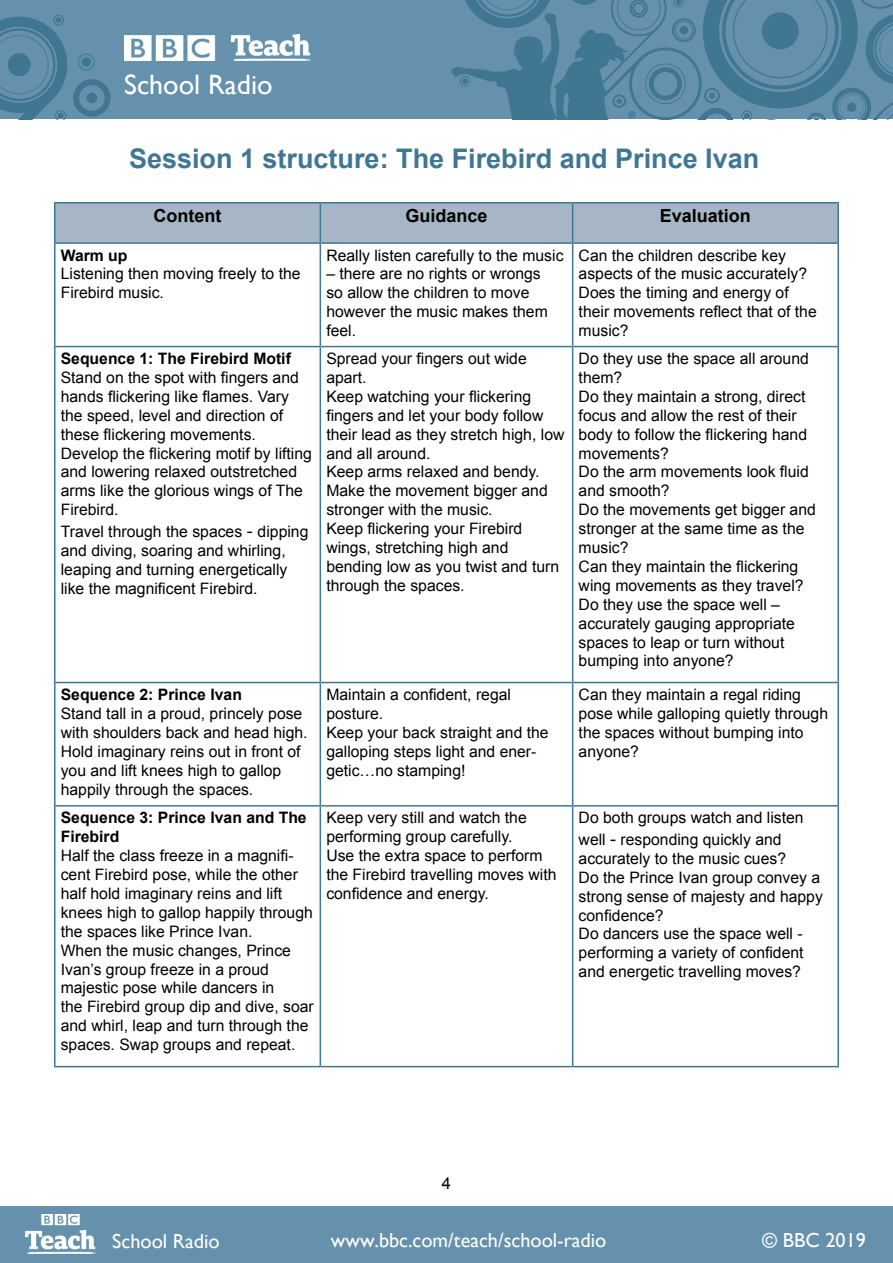
<style>
.page{position:relative;width:893px;height:1263px;background:#fff}
.page>*{position:absolute;margin:0;border:0;box-sizing:border-box;transform-origin:0 0}
.t1{font:28.05px "Gill Sans";color:#fff}
.t2{font:700 27px "Arial";color:#3f7693}
.t3{font:20.25px "Gill Sans";color:#fff}
.t4{font:700 18px "Arial";color:#000}
.t5{font:16.5px "Arial";color:#000}
.t6{font:15.75px/18.9px "Arial";color:#000}
.t7{font:700 15.75px/18.9px "Arial";color:#000}
.s1{font-size:18px}
</style>
<div class="page">
<div style="left:0;top:1207px;width:893px;height:56px;background:#6591ad"></div>
<div style="left:0;top:0;width:893px;height:119px;background:#6591ad"></div>
<svg style="left:310px;top:0;width:583px;height:120px"></svg>
<svg style="left:0;top:15px;width:111px;height:104px"></svg>
<img style="left:25px;top:1214px;width:70px;height:39px">
<img style="left:125px;top:34px;width:185px;height:27px">
<div style="left:56px;top:203px;width:781px;height:39px;background:#a7b6c6"></div>
<hr style="left:54px;top:202px;width:266px;height:1px;background:#3f7693">
<hr style="left:54px;top:203px;width:2px;height:39px;background:#3f7693">
<hr style="left:320px;top:202px;width:253px;height:1px;background:#3f7693">
<hr style="left:320px;top:203px;width:1px;height:39px;background:#3f7693">
<hr style="left:573px;top:202px;width:266px;height:1px;background:#3f7693">
<hr style="left:572px;top:203px;width:1px;height:39px;background:#3f7693">
<hr style="left:837px;top:203px;width:2px;height:39px;background:#3f7693">
<hr style="left:54px;top:242px;width:266px;height:2px;background:#3f7693">
<hr style="left:54px;top:244px;width:2px;height:102px;background:#3f7693">
<hr style="left:320px;top:242px;width:253px;height:2px;background:#3f7693">
<hr style="left:320px;top:244px;width:1px;height:102px;background:#3f7693">
<hr style="left:573px;top:242px;width:266px;height:2px;background:#3f7693">
<hr style="left:572px;top:244px;width:1px;height:102px;background:#3f7693">
<hr style="left:837px;top:244px;width:2px;height:102px;background:#3f7693">
<hr style="left:54px;top:346px;width:266px;height:1px;background:#3f7693">
<hr style="left:54px;top:347px;width:2px;height:335px;background:#3f7693">
<hr style="left:320px;top:346px;width:253px;height:1px;background:#3f7693">
<hr style="left:320px;top:347px;width:1px;height:335px;background:#3f7693">
<hr style="left:573px;top:346px;width:266px;height:1px;background:#3f7693">
<hr style="left:572px;top:347px;width:1px;height:335px;background:#3f7693">
<hr style="left:837px;top:347px;width:2px;height:335px;background:#3f7693">
<hr style="left:54px;top:682px;width:266px;height:1px;background:#3f7693">
<hr style="left:54px;top:683px;width:2px;height:122px;background:#3f7693">
<hr style="left:320px;top:682px;width:253px;height:1px;background:#3f7693">
<hr style="left:320px;top:683px;width:1px;height:122px;background:#3f7693">
<hr style="left:573px;top:682px;width:266px;height:1px;background:#3f7693">
<hr style="left:572px;top:683px;width:1px;height:122px;background:#3f7693">
<hr style="left:837px;top:683px;width:2px;height:122px;background:#3f7693">
<hr style="left:54px;top:805px;width:266px;height:1px;background:#3f7693">
<hr style="left:54px;top:806px;width:2px;height:260px;background:#3f7693">
<hr style="left:320px;top:805px;width:253px;height:1px;background:#3f7693">
<hr style="left:320px;top:806px;width:1px;height:260px;background:#3f7693">
<hr style="left:573px;top:805px;width:266px;height:1px;background:#3f7693">
<hr style="left:572px;top:806px;width:1px;height:260px;background:#3f7693">
<hr style="left:837px;top:806px;width:2px;height:260px;background:#3f7693">
<hr style="left:54px;top:1066px;width:266px;height:1px;background:#3f7693">
<hr style="left:320px;top:1066px;width:253px;height:1px;background:#3f7693">
<hr style="left:573px;top:1066px;width:266px;height:1px;background:#3f7693">
<h1 class="t1" style="left:124px;top:68px;width:150px">School Radio</h1>
<h2 class="t2" style="left:129px;top:141px;width:632px">Session 1 structure: The Firebird and Prince Ivan</h2>
<p class="t4" style="left:154px;top:204px;width:69px">Content</p>
<p class="t4" style="left:405px;top:204px;width:84px">Guidance</p>
<p class="t4" style="left:660px;top:204px;width:93px">Evaluation</p>
<p class="t7" style="left:61px;top:246px;width:68px">Warm up</p>
<p class="t6" style="left:61px;top:265px;width:241px">Listening then moving freely to the<br>Firebird music.</p>
<p class="t7" style="left:61px;top:350px;width:232px">Sequence 1: The Firebird Motif</p>
<p class="t6" style="left:61px;top:368px;width:253px">Stand on the spot with fingers and hands flickering like flames. Vary the speed, level and direction of these flickering movements.<br>Develop the flickering motif by lifting and lowering relaxed outstretched arms like the glorious wings of The<br>Firebird.</p>
<p class="t6" style="left:61px;top:522px;width:249px">Travel through the spaces <span class="s1">-</span> dipping and diving, soaring and whirling, leaping and turning energetically like the magnificent Firebird.</p>
<p class="t7" style="left:61px;top:685px;width:183px">Sequence 2: Prince Ivan</p>
<p class="t6" style="left:61px;top:704px;width:248px">Stand tall in a proud, princely pose with shoulders back and head high.<br>Hold imaginary reins out in front of you and lift knees high to gallop happily through the spaces.</p>
<p class="t7" style="left:61px;top:809px;width:247px">Sequence 3: Prince Ivan and The<br>Firebird</p>
<p class="t6" style="left:61px;top:846px;width:254px">Half the class freeze in a magnifi&shy;cent Firebird pose, while the other half hold imaginary reins and lift knees high to gallop happily through the spaces like Prince Ivan.<br>When the music changes, Prince Ivan’s group freeze in a proud majestic pose while dancers in<br>the Firebird group dip and dive, soar and whirl, leap and turn through the spaces. Swap groups and repeat.</p>
<p class="t6" style="left:326px;top:246px;width:239px">Really listen carefully to the music</p>
<p class="t6" style="left:326px;top:265px;width:223px">– there are no rights or wrongs so allow the children to move however the music makes them feel.</p>
<p class="t6" style="left:579px;top:246px;width:240px">Can the children describe key aspects of the music accurately?<br>Does the timing and energy of their movements reflect that of the music?</p>
<p class="t6" style="left:326px;top:349px;width:240px">Spread your fingers out wide apart.<br>Keep watching your flickering fingers and let your body follow their lead as they stretch high, low and all around.<br>Keep arms relaxed and bendy.<br>Make the movement bigger and stronger with the music.<br>Keep flickering your Firebird wings, stretching high and bending low as you twist and turn through the spaces.</p>
<p class="t6" style="left:579px;top:349px;width:239px">Do they use the space all around them?<br>Do they maintain a strong, direct focus and allow the rest of their body to follow the flickering hand movements?<br>Do the arm movements look fluid and smooth?<br>Do the movements get bigger and stronger at the same time as the music?<br>Can they maintain the flickering wing movements as they travel?<br>Do they use the space well – accurately gauging appropriate spaces to leap or turn without bumping into anyone?</p>
<p class="t6" style="left:326px;top:685px;width:224px">Maintain a confident, regal posture.<br>Keep your back straight and the galloping steps light and ener&shy;getic…no stamping!</p>
<p class="t6" style="left:579px;top:685px;width:251px">Can they maintain a regal riding pose while galloping quietly through the spaces without bumping into anyone?</p>
<p class="t6" style="left:326px;top:808px;width:232px">Keep very still and watch the performing group carefully.<br>Use the extra space to perform the Firebird travelling moves with confidence and energy.</p>
<p class="t6" style="left:579px;top:807px;width:226px;line-height:21.6px">Do both groups watch and listen well <span class="s1">-</span> responding quickly and</p>
<p class="t6" style="left:579px;top:849px;width:246px">accurately to the music cues?<br>Do the Prince Ivan group convey a strong sense of majesty and happy confidence?<br>Do dancers use the space well - performing a variety of confident and energetic travelling moves?</p>
<p class="t5" style="left:442px;top:1173px;width:11px">4</p>
<p class="t3" style="left:112px;top:1229px;width:109px">School Radio</p>
<p class="t3" style="left:331px;top:1228px;width:277px">www.bbc.com/teach/school-radio</p>
<p class="t3" style="left:762px;top:1228px;width:105px">© BBC 2019</p>
</div>
